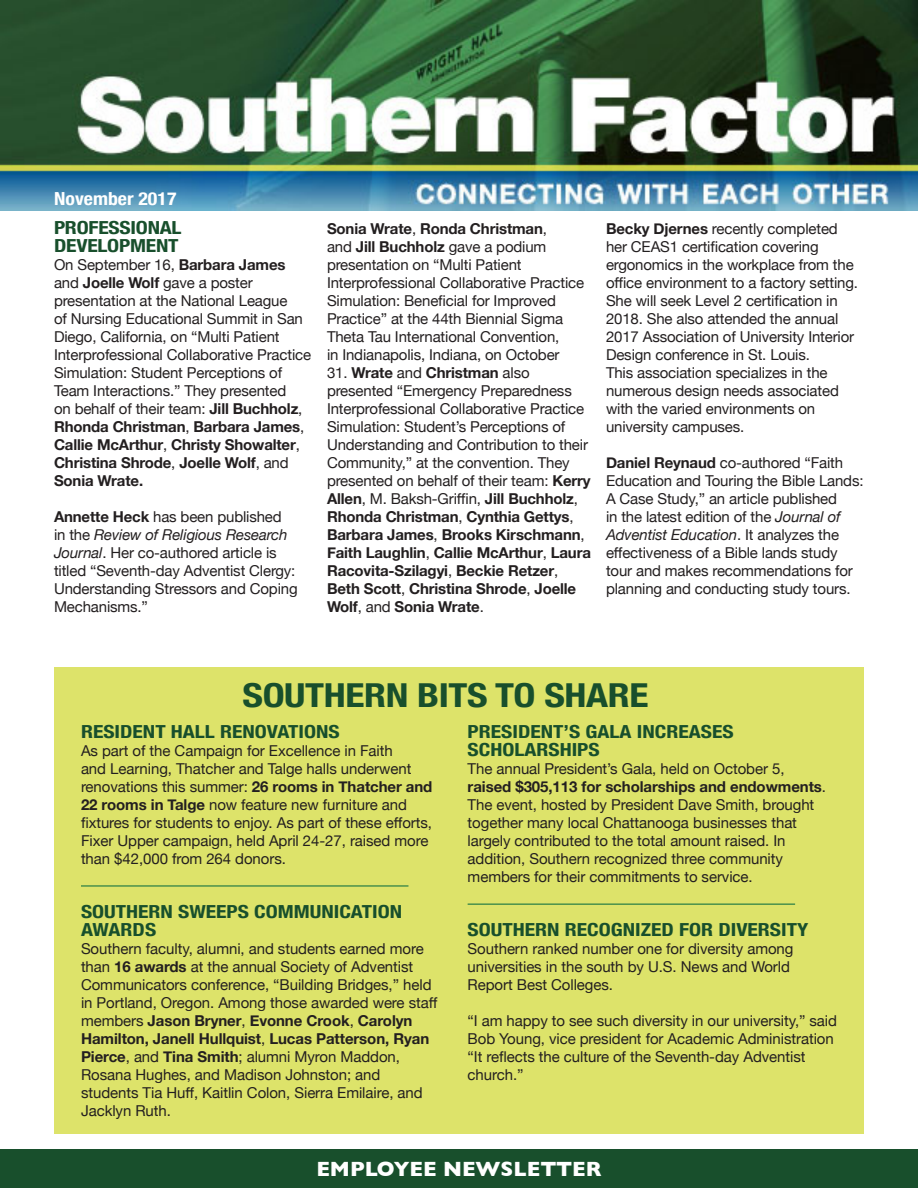
<style>
.page{position:relative;width:918px;height:1188px;background:#fff}
.page>*{position:absolute;margin:0;border:0;box-sizing:border-box;transform-origin:0 0}
.t1{font:700 condensed 33px "Helvetica Neue";letter-spacing:-.01em;color:#184f2c;scale:1.2 1}
.t2{font:700 21px "Gill Sans";color:#fff}
.t3{font:700 condensed 18px/18px "Helvetica Neue";color:#184f2c;scale:1.2 1}
.t4{font:700 condensed 18px "Helvetica Neue";color:#fff;scale:1.1 1}
.t5{font:15px/18px "Helvetica Neue";letter-spacing:-.01em;color:#231f20}
.s1{font-weight:700}
.s2{font-style:italic}
</style>
<div class="page">
<div style="left:0;top:1149px;width:918px;height:39px;background:#184f2c"></div>
<img style="left:0;top:0;width:918px;height:210px">
<div style="left:54px;top:667px;width:810px;height:467px;background:#dde36a"></div>
<hr style="left:81px;top:886px;width:327px;height:1px;background:#00673e">
<hr style="left:468px;top:904px;width:327px;height:1px;background:#00673e">
<p class="t4" style="left:54px;top:184px;width:113px">November 2017</p>
<p class="t3" style="left:54px;top:217px;width:108px">PROFESSIONAL<br>DEVELOPMENT</p>
<p class="t5" style="left:54px;top:257px;width:259px">On September 16, <span class="s1">Barbara James </span>and <span class="s1">Joelle Wolf</span> gave a poster presentation at the National League<br>of Nursing Educational Summit in San Diego, California, on “Multi Patient Interprofessional Collaborative Practice Simulation: Student Perceptions of Team Interactions.” They presented<br>on behalf of their team: <span class="s1">Jill Buchholz</span>, <span class="s1">Rhonda Christman</span>, <span class="s1">Barbara James</span>, <span class="s1">Callie McArthur</span>, <span class="s1">Christy Showalter</span>, <span class="s1">Christina Shrode</span>, <span class="s1">Joelle Wolf</span>, and <span class="s1">Sonia Wrate.</span></p>
<p class="t5" style="left:54px;top:509px;width:245px"><span class="s1">Annette Heck</span> has been published<br>in the <span class="s2">Review of Religious Research<br>Journal</span>. Her co-authored article is titled “Seventh-day Adventist Clergy:<br>Understanding Stressors and Coping<br>Mechanisms.”</p>
<p class="t5" style="left:327px;top:221px;width:259px"><span class="s1">Sonia Wrate</span>, <span class="s1">Ronda Christman</span>,<br>and <span class="s1">Jill Buchholz</span> gave a podium presentation on “Multi Patient Interprofessional Collaborative Practice Simulation: Beneficial for Improved Practice” at the 44th Biennial Sigma Theta Tau International Convention,<br>in Indianapolis, Indiana, on October</p>
<p class="t5" style="left:327px;top:365px;width:266px">31. <span class="s1">Wrate</span> and <span class="s1">Christman</span> also presented “Emergency Preparedness Interprofessional Collaborative Practice Simulation: Student’s Perceptions of Understanding and Contribution to their Community,” at the convention. They presented on behalf of their team: <span class="s1">Kerry Allen</span>, M. Baksh-Griffin, <span class="s1">Jill Buchholz</span>, <span class="s1">Rhonda Christman</span>, <span class="s1">Cynthia Gettys</span>, <span class="s1">Barbara James</span>, <span class="s1">Brooks Kirschmann</span>, <span class="s1">Faith Laughlin</span>, <span class="s1">Callie McArthur</span>, <span class="s1">Laura Racovita-Szilagyi</span>, <span class="s1">Beckie Retzer</span>, <span class="s1">Beth Scott</span>, <span class="s1">Christina Shrode</span>, <span class="s1">Joelle Wolf</span>, and <span class="s1">Sonia Wrate</span>.</p>
<p class="t5" style="left:606px;top:221px;width:254px"><span class="s1">Becky Djernes</span> recently completed her CEAS1 certification covering ergonomics in the workplace from the office environment to a factory setting.<br>She will seek Level 2 certification in 2018. She also attended the annual 2017 Association of University Interior Design conference in St. Louis.<br>This association specializes in the numerous design needs associated with the varied environments on university campuses.</p>
<p class="t5" style="left:606px;top:455px;width:259px"><span class="s1">Daniel Reynaud</span> co-authored “Faith Education and Touring the Bible Lands:<br>A Case Study,” an article published<br>in the latest edition of the <span class="s2">Journal of Adventist Education</span>. It analyzes the effectiveness of a Bible lands study tour and makes recommendations for planning and conducting study tours.</p>
<h1 class="t1" style="left:243px;top:668px;width:340px">SOUTHERN BITS TO SHARE</h1>
<p class="t3" style="left:81px;top:721px;width:217px">RESIDENT HALL RENOVATIONS</p>
<p class="t5" style="left:81px;top:743px;width:353px">As part of the Campaign for Excellence in Faith<br>and Learning, Thatcher and Talge halls underwent renovations this summer: <span class="s1">26 rooms in Thatcher and 22 rooms in Talge</span> now feature new furniture and fixtures for students to enjoy. As part of these efforts, Fixer Upper campaign, held April 24-27, raised more than $42,000 from 264 donors.</p>
<p class="t3" style="left:81px;top:901px;width:269px">SOUTHERN SWEEPS COMMUNICATION<br>AWARDS</p>
<p class="t5" style="left:81px;top:941px;width:358px">Southern faculty, alumni, and students earned more than <span class="s1">16 awards</span> at the annual Society of Adventist Communicators conference, “Building Bridges,” held in Portland, Oregon. Among those awarded were staff members <span class="s1">Jason Bryner</span>, <span class="s1">Evonne Crook</span>, <span class="s1">Carolyn Hamilton, Janell Hullquist</span>, <span class="s1">Lucas Patterson, Ryan Pierce</span>, and <span class="s1">Tina Smith</span>; alumni Myron Maddon, Rosana Hughes, and Madison Johnston; and students Tia Huff, Kaitlin Colon, Sierra Emilaire, and Jacklyn Ruth.</p>
<p class="t3" style="left:468px;top:721px;width:223px">PRESIDENT’S GALA INCREASES<br>SCHOLARSHIPS</p>
<p class="t5" style="left:468px;top:761px;width:360px">The annual President’s Gala, held on October 5, <span class="s1">raised $305,113 for scholarships and endowments</span>.<br>The event, hosted by President Dave Smith, brought together many local Chattanooga businesses that largely contributed to the total amount raised. In addition, Southern recognized three community members for their commitments to service.</p>
<p class="t3" style="left:468px;top:919px;width:285px">SOUTHERN RECOGNIZED FOR DIVERSITY</p>
<p class="t5" style="left:468px;top:941px;width:327px">Southern ranked number one for diversity among universities in the south by U.S. News and World<br>Report Best Colleges.</p>
<p class="t5" style="left:468px;top:1013px;width:371px">“I am happy to see such diversity in our university,” said Bob Young, vice president for Academic Administration “It reflects the culture of the Seventh-day Adventist church.”</p>
<h2 class="t2" style="left:316px;top:1152px;width:287px">EMPLOYEE NEWSLETTER</h2>
</div>
